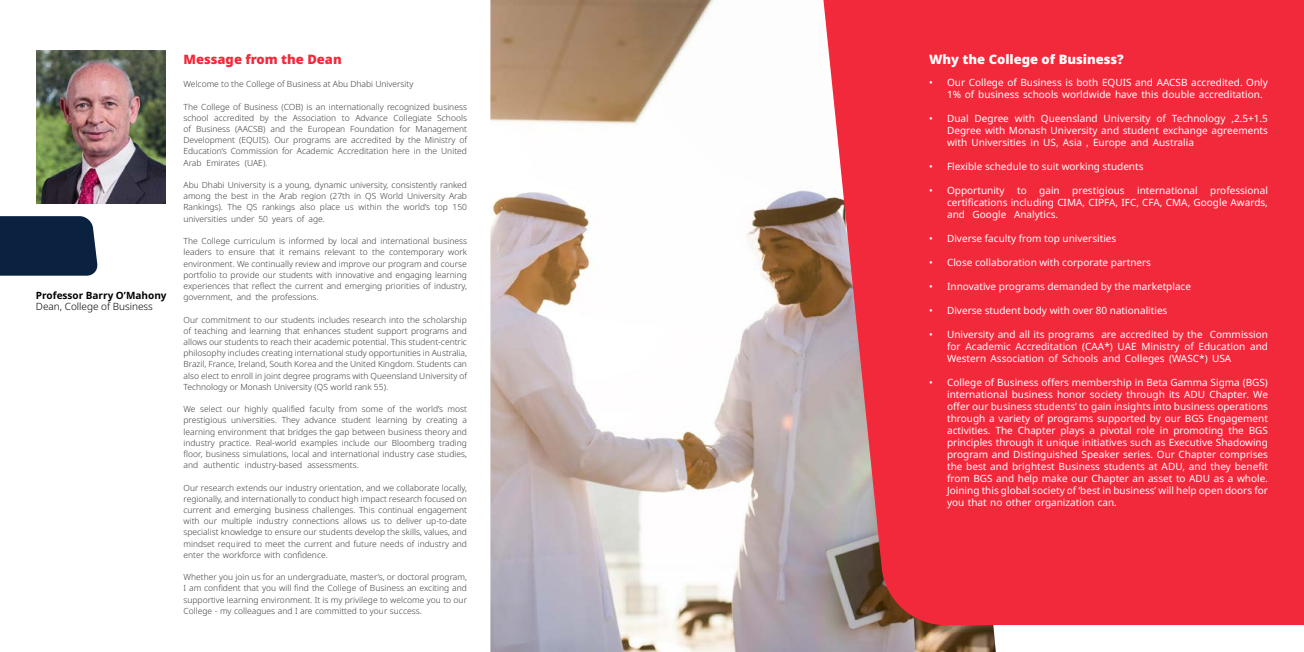
<style>
.page{position:relative;width:1304px;height:652px;background:#fff}
.page>*{position:absolute;margin:0;border:0;box-sizing:border-box;transform-origin:0 0}
.t1{font:900 13px "Noto Sans";color:#fff}
.t2{font:900 13px "Noto Sans";color:#f2293a}
.t3{font:10px/12px "Noto Sans";color:#fff;text-align:justify}
.t4{font:700 10px "Noto Sans";color:#000}
.t5{font:300 10px "Noto Sans";color:#000}
.t6{font:300 8.5px/11.2px "Noto Sans";color:#414042;text-align:justify}
</style>
<div class="page">
<img style="left:490px;top:0;width:506px;height:652px">
<svg style="left:0;top:216px;width:98px;height:60px;background:#152c48"></svg>
<img style="left:36px;top:50px;width:130px;height:153px">
<svg style="left:819px;top:0;width:485px;height:625px;background:#ec3241"></svg>
<p class="t4" style="left:36px;top:289px;width:132px">Professor Barry O’Mahony</p>
<p class="t5" style="left:36px;top:300px;width:118px">Dean, College of Business</p>
<h1 class="t2" style="left:183px;top:49px;width:160px">Message from the Dean</h1>
<p class="t6" style="left:183px;top:79px;width:231px">Welcome to the College of Business at Abu Dhabi University</p>
<p class="t6" style="left:183px;top:101px;width:285px">The College of Business (COB) is an internationally recognized business school accredited by the Association to Advance Collegiate Schools of Business (AACSB) and the European Foundation for Management Development (EQUIS). Our programs are accredited by the Ministry of Education’s Commission for Academic Accreditation here in the United Arab Emirates (UAE).</p>
<p class="t6" style="left:183px;top:180px;width:285px">Abu Dhabi University is a young, dynamic university, consistently ranked among the best in the Arab region (27th in QS World University Arab Rankings). The QS rankings also place us within the world’s top 150 universities under 50 years of age.</p>
<p class="t6" style="left:183px;top:236px;width:285px">The College curriculum is informed by local and international business leaders to ensure that it remains relevant to the contemporary work environment. We continually review and improve our program and course portfolio to provide our students with innovative and engaging learning experiences that reflect the current and emerging priorities of industry, government, and the professions.</p>
<p class="t6" style="left:183px;top:314px;width:285px">Our commitment to our students includes research into the scholarship of teaching and learning that enhances student support programs and allows our students to reach their academic potential. This student-centric philosophy includes creating international study opportunities in Australia, Brazil, France, Ireland, South Korea and the United Kingdom. Students can also elect to enroll in joint degree programs with Queensland University of Technology or Monash University (QS world rank 55).</p>
<p class="t6" style="left:183px;top:404px;width:285px">We select our highly qualified faculty from some of the world’s most prestigious universities. They advance student learning by creating a learning environment that bridges the gap between business theory and industry practice. Real-world examples include our Bloomberg trading floor, business simulations, local and international industry case studies, and authentic industry-based assessments.</p>
<p class="t6" style="left:183px;top:482px;width:285px">Our research extends our industry orientation, and we collaborate locally, regionally, and internationally to conduct high impact research focused on current and emerging business challenges. This continual engagement with our multiple industry connections allows us to deliver up-to-date specialist knowledge to ensure our students develop the skills, values, and mindset required to meet the current and future needs of industry and enter the workforce with confidence.</p>
<p class="t6" style="left:183px;top:572px;width:285px">Whether you join us for an undergraduate, master’s, or doctoral program, I am confident that you will find the College of Business an exciting and supportive learning environment. It is my privilege to welcome you to our College - my colleagues and I are committed to your success.</p>
<h1 class="t1" style="left:929px;top:49px;width:196px">Why the College of Business?</h1>
<p class="t3" style="left:947px;top:77px;width:322px;text-indent:-18px">• Our College of Business is both EQUIS and AACSB accredited. Only<br>1% of business schools worldwide have this double accreditation.</p>
<p class="t3" style="left:947px;top:113px;width:322px;text-indent:-18px">• Dual Degree with Queensland University of Technology ,2.5+1.5<br>Degree with Monash University and student exchange agreements with Universities in US, Asia , Europe and Australia</p>
<p class="t3" style="left:929px;top:161px;width:216px">• Flexible schedule to suit working students</p>
<p class="t3" style="left:947px;top:185px;width:322px;text-indent:-18px">• Opportunity to gain prestigious international professional certifications including CIMA, CIPFA, IFC, CFA, CMA, Google Awards, and Google Analytics.</p>
<p class="t3" style="left:929px;top:233px;width:189px">• Diverse faculty from top universities</p>
<p class="t3" style="left:929px;top:257px;width:223px">• Close collaboration with corporate partners</p>
<p class="t3" style="left:929px;top:281px;width:263px">• Innovative programs demanded by the marketplace</p>
<p class="t3" style="left:929px;top:305px;width:240px">• Diverse student body with over 80 nationalities</p>
<p class="t3" style="left:947px;top:329px;width:322px;text-indent:-18px">• University and all its programs are accredited by the Commission for Academic Accreditation (CAA*) UAE Ministry of Education and Western Association of Schools and Colleges (WASC*) USA</p>
<p class="t3" style="left:947px;top:377px;width:322px;text-indent:-18px">• College of Business offers membership in Beta Gamma Sigma (BGS) international business honor society through its ADU Chapter. We offer our business students’ to gain insights into business operations through a variety of programs supported by our BGS Engagement activities. The Chapter plays a pivotal role in promoting the BGS principles through it unique initiatives such as Executive Shadowing program and Distinguished Speaker series. Our Chapter comprises the best and brightest Business students at ADU, and they benefit from BGS and help make our Chapter an asset to ADU as a whole.<br>Joining this global society of ‘best in business’ will help open doors for you that no other organization can.</p>
</div>
